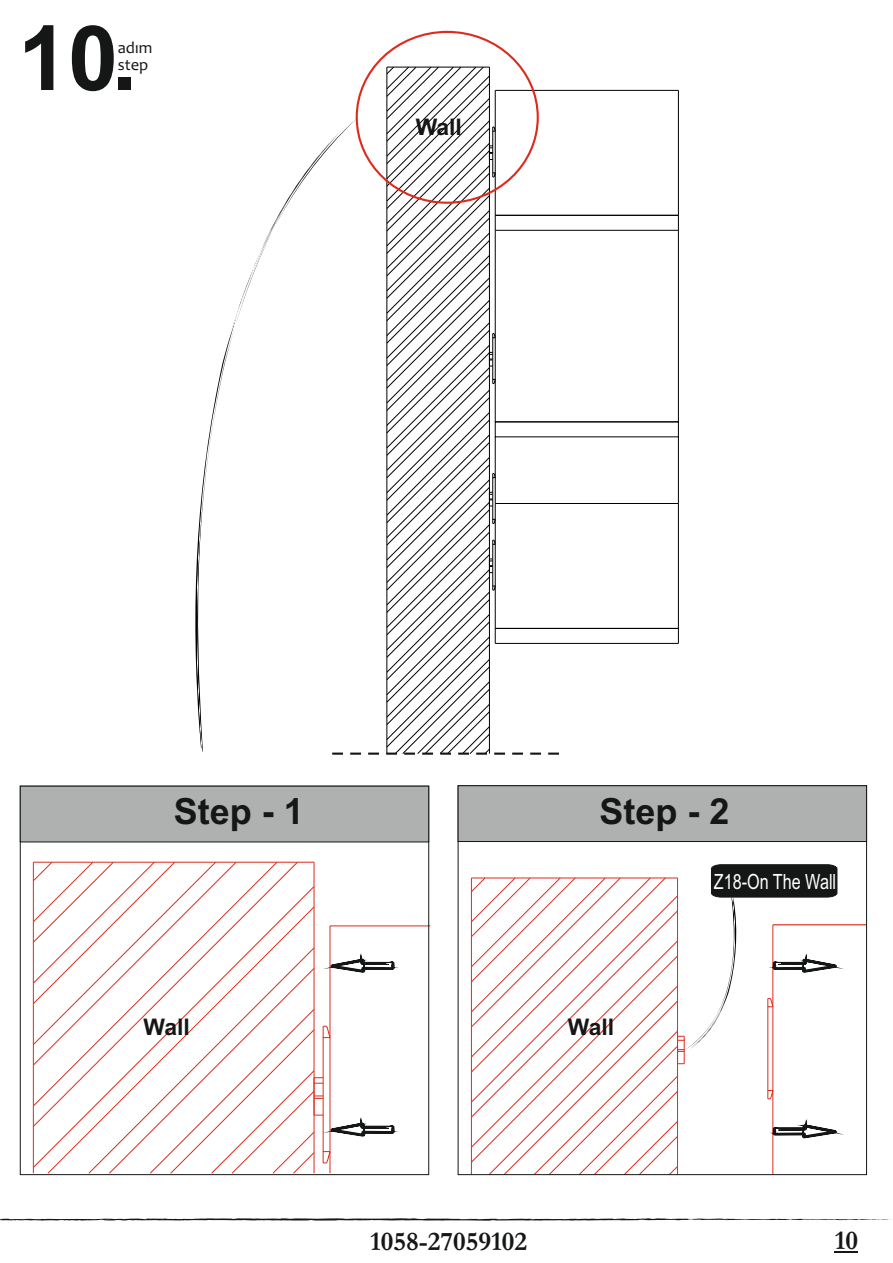
<style>
.page{position:relative;width:893px;height:1263px;background:#fff}
.page>*{position:absolute;margin:0;border:0;box-sizing:border-box;transform-origin:0 0}
.t1{font:700 90px "Arial";color:#151616}
.t2{font:700 36px "Arial";color:#151616}
.t3{font:700 27px "Garamond";color:#151616}
.t4{font:700 22.8px "Arial";color:#151616}
.t5{font:21px "Arial";color:#fff;scale:.77 1}
.t6{font:16.65px/16.2px "Candara";color:#151616}
</style>
<div class="page">
<svg style="left:835px;top:1252px;width:23px;height:1px"></svg>
<svg style="left:0;top:1218px;width:892px;height:3px"></svg>
<svg style="left:332px;top:67px;width:347px;height:688px"></svg>
<hr style="left:330px;top:926px;width:100px;height:1px;background:#dd2b1c">
<hr style="left:773px;top:924px;width:93px;height:1px;background:#dd2b1c">
<svg style="left:195px;top:118px;width:162px;height:635px"></svg>
<svg style="left:471px;top:864px;width:366px;height:311px"></svg>
<svg style="left:33px;top:862px;width:361px;height:311px"></svg>
<div style="left:20px;top:786px;width:409px;height:56px;background:#afb0b0"></div>
<div style="left:458px;top:785px;width:409px;height:57px;background:#afb0b0"></div>
<h1 class="t1" style="left:18px;top:24px;width:120px">10.</h1>
<p class="t6" style="left:118px;top:41px;width:36px">adım step</p>
<p class="t4" style="left:416px;top:119px;width:48px">Wall</p>
<h2 class="t2" style="left:174px;top:797px;width:132px">Step - 1</h2>
<h2 class="t2" style="left:600px;top:797px;width:132px">Step - 2</h2>
<p class="t5" style="left:714px;top:873px;width:160px">Z18-On The Wall</p>
<p class="t4" style="left:144px;top:1018px;width:48px">Wall</p>
<p class="t4" style="left:568px;top:1018px;width:48px">Wall</p>
<p class="t3" style="left:370px;top:1232px;width:159px">1058-27059102</p>
<p class="t3" style="left:835px;top:1231px;width:25px">10</p>
</div>
